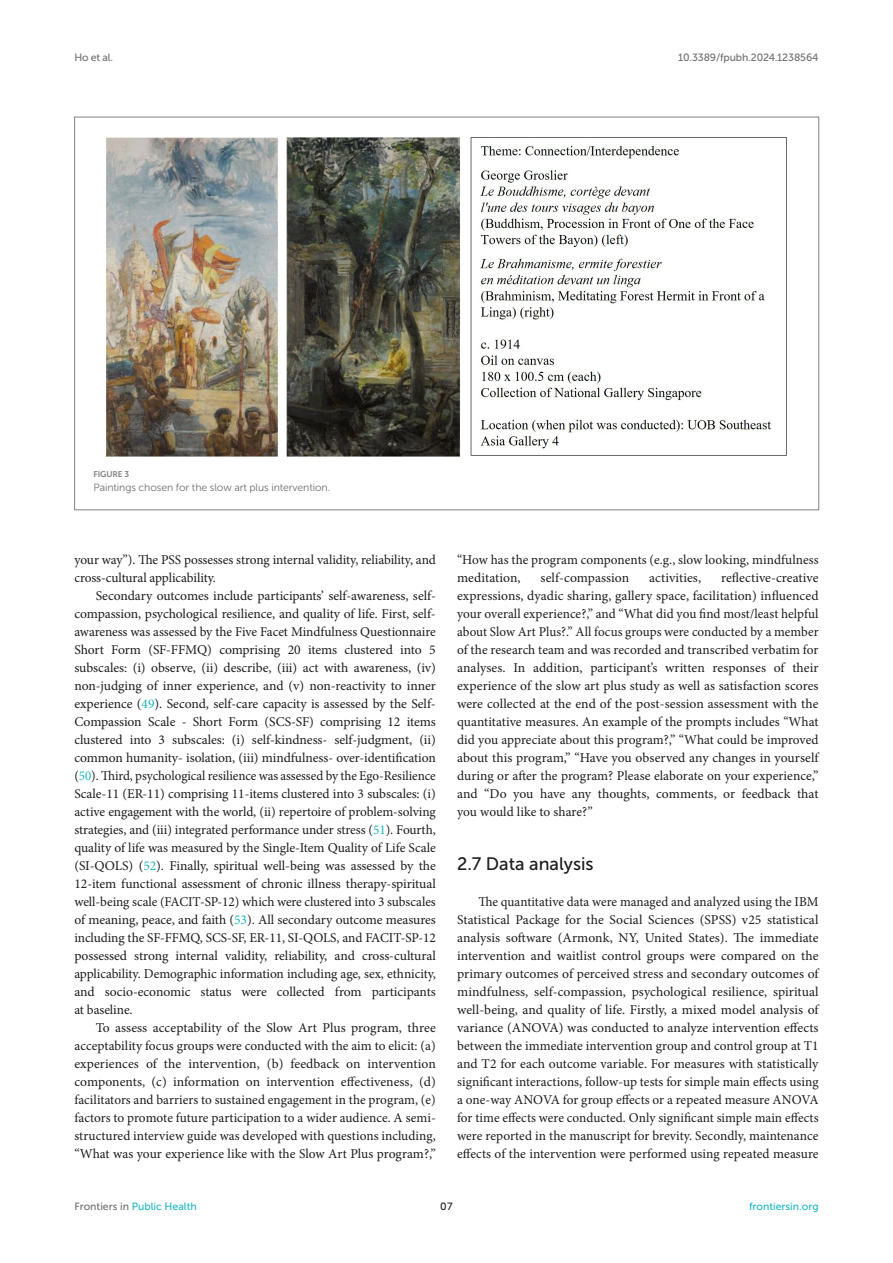
<style>
.page{position:relative;width:893px;height:1263px;background:#fff}
.page>*{position:absolute;margin:0;border:0;box-sizing:border-box;transform-origin:0 0}
.HEAD_2{font:18px "Museo Sans 500";color:#1b1c1b}
.TEXT{font:13.5px/18px "Minion Pro";color:#1b1c1b;text-align:justify}
.TEXT_FLUSH{font:13.5px/18px "Minion Pro";letter-spacing:-.005em;color:#1b1c1b}
.FIG_LEG{font:10.5px "Museo Sans 300";letter-spacing:-.01em;color:#706f70}
.t1{font:10.5px "Museo Sans 500";color:#1db5c3}
.t2{font:10.5px "Museo Sans 500";letter-spacing:-.015em;color:#706f70}
.t3{font:10.5px "Museo Sans 500";color:#1b1c1b}
.FIG_HD{font:8.25px "Museo Sans 700";letter-spacing:-.01em;color:#7e7f7f}
.s1{color:#1db5c3}
.s2{color:#706f70}
</style>
<div class="page">
<img style="left:106px;top:137px;width:681px;height:320px">
<p class="t2" style="left:74px;top:51px;width:40px">Ho et al.</p>
<p class="t2" style="left:678px;top:51px;width:142px">10.3389/fpubh.2024.1238564</p>
<p class="FIG_HD" style="left:94px;top:470px;width:37px">FIGURE 3</p>
<p class="FIG_LEG" style="left:94px;top:482px;width:238px">Paintings chosen for the slow art plus intervention.</p>
<p class="TEXT_FLUSH" style="left:74px;top:551px;width:363px">your way”). The PSS possesses strong internal validity, reliability, and cross-cultural applicability.</p>
<p class="TEXT" style="left:74px;top:587px;width:363px;text-indent:21px">Secondary outcomes include participants’ self-awareness, self&shy;compassion, psychological resilience, and quality of life. First, self&shy;awareness was assessed by the Five Facet Mindfulness Questionnaire Short Form (SF-FFMQ) comprising 20 items clustered into 5 subscales: (i) observe, (ii) describe, (iii) act with awareness, (iv) non-judging of inner experience, and (v) non-reactivity to inner experience (<span class="s1">49</span>). Second, self-care capacity is assessed by the Self-Compassion Scale - Short Form (SCS-SF) comprising 12 items clustered into 3 subscales: (i) self-kindness- self-judgment, (ii) common humanity- isolation, (iii) mindfulness- over-identification (<span class="s1">50</span>). Third, psychological resilience was assessed by the Ego-Resilience Scale-11 (ER-11) comprising 11-items clustered into 3 subscales: (i) active engagement with the world, (ii) repertoire of problem-solving strategies, and (iii) integrated performance under stress (<span class="s1">51</span>). Fourth, quality of life was measured by the Single-Item Quality of Life Scale (SI-QOLS) (<span class="s1">52</span>). Finally, spiritual well-being was assessed by the 12-item functional assessment of chronic illness therapy-spiritual well-being scale (FACIT-SP-12) which were clustered into 3 subscales of meaning, peace, and faith (<span class="s1">53</span>). All secondary outcome measures including the SF-FFMQ, SCS-SF, ER-11, SI-QOLS, and FACIT-SP-12 possessed strong internal validity, reliability, and cross-cultural applicability. Demographic information including age, sex, ethnicity, and socio-economic status were collected from participants at baseline.</p>
<p class="TEXT" style="left:74px;top:1019px;width:363px;text-indent:21px">To assess acceptability of the Slow Art Plus program, three acceptability focus groups were conducted with the aim to elicit: (a) experiences of the intervention, (b) feedback on intervention components, (c) information on intervention effectiveness, (d) facilitators and barriers to sustained engagement in the program, (e) factors to promote future participation to a wider audience. A semi&shy;structured interview guide was developed with questions including, “What was your experience like with the Slow Art Plus program?,”</p>
<p class="TEXT" style="left:457px;top:551px;width:363px">“How has the program components (e.g., slow looking, mindfulness meditation,</p>
<p class="TEXT" style="left:457px;top:569px;width:363px;text-indent:264px">reflective-creative expressions, dyadic sharing, gallery space, facilitation) influenced your overall experience?,” and “What did you find most/least helpful about Slow Art Plus?.” All focus groups were conducted by a member of the research team and was recorded and transcribed verbatim for analyses. In addition, participant’s written responses of their experience of the slow art plus study as well as satisfaction scores were collected at the end of the post-session assessment with the quantitative measures. An example of the prompts includes “What did you appreciate about this program?,” “What could be improved about this program,” “Have you observed any changes in yourself during or after the program? Please elaborate on your experience,” and “Do you have any thoughts, comments, or feedback that you would like to share?”</p>
<p class="HEAD_2" style="left:457px;top:854px;width:138px">2.7 Data analysis</p>
<p class="TEXT_FLUSH" style="left:457px;top:893px;width:363px;text-align:justify;text-indent:21px">The quantitative data were managed and analyzed using the IBM Statistical Package for the Social Sciences (SPSS) v25 statistical analysis software (Armonk, NY, United States). The immediate intervention and waitlist control groups were compared on the primary outcomes of perceived stress and secondary outcomes of mindfulness, self-compassion, psychological resilience, spiritual well-being, and quality of life. Firstly, a mixed model analysis of variance (ANOVA) was conducted to analyze intervention effects between the immediate intervention group and control group at T1 and T2 for each outcome variable. For measures with statistically significant interactions, follow-up tests for simple main effects using a one-way ANOVA for group effects or a repeated measure ANOVA for time effects were conducted. Only significant simple main effects were reported in the manuscript for brevity. Secondly, maintenance effects of the intervention were performed using repeated measure</p>
<p class="TEXT" style="left:541px;top:569px;width:90px">self-compassion</p>
<p class="TEXT" style="left:649px;top:569px;width:53px">activities,</p>
<p class="t1" style="left:74px;top:1200px;width:124px"><span class="s2">Frontiers in</span> Public Health</p>
<p class="t3" style="left:440px;top:1200px;width:14px">07</p>
<p class="t1" style="left:749px;top:1200px;width:71px">frontiersin.org</p>
</div>
